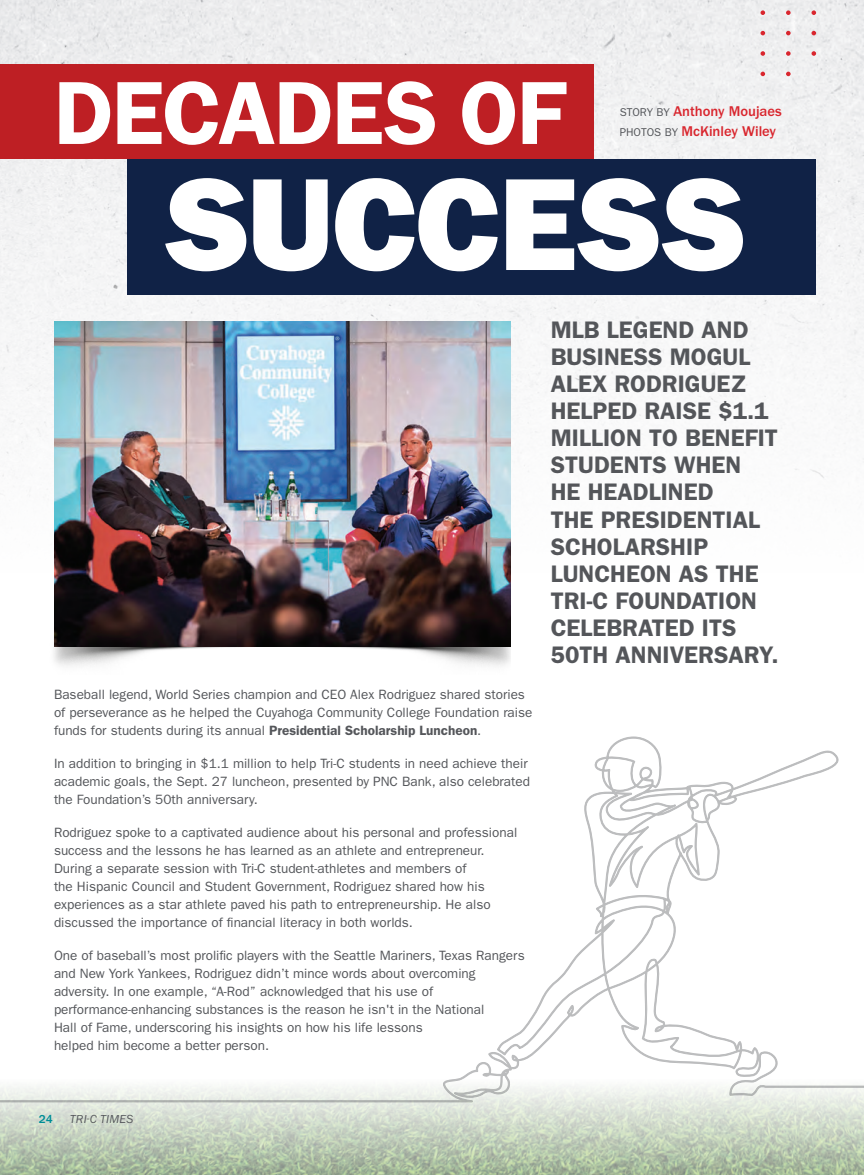
<style>
.page{position:relative;width:864px;height:1175px;background:#fff}
.page>*{position:absolute;margin:0;border:0;box-sizing:border-box;transform-origin:0 0}
.Decades_of_Success_Title{font:132px "ITC Franklin Gothic Std Hvy";letter-spacing:-.025em;color:#fff}
.Decades_of_Success_Title-2{font:600 90px "ITC Franklin Gothic Std";letter-spacing:-.02em;color:#fff}
.Subtitle_Caps_H2{font:600 24px/27px "ITC Franklin Gothic Std";color:#54565a}
.Story_Photos_By{font:500 14.7px "ITC Franklin Gothic Std";color:#d9262e}
.BODY_COPY{font:13.5px/18px "ITC Franklin Gothic Std";color:#54565a}
.t1{font:italic 12px "ITC Franklin Gothic Std";letter-spacing:.02em;color:#54565a}
.t2{font:500 12px "ITC Franklin Gothic Std";color:#008d97}
.s1{font-weight:400;font-size:11.4px;color:#54565a}
.s2{font-weight:600}
</style>
<div class="page">
<img style="left:0;top:0;width:864px;height:496px">
<img style="left:0;top:1102px;width:864px;height:72px">
<img style="left:54px;top:646px;width:457px;height:20px">
<svg style="left:0;top:736px;width:864px;height:366px"></svg>
<svg style="left:812px;top:0;width:4px;height:56px"></svg>
<svg style="left:786px;top:0;width:5px;height:76px"></svg>
<svg style="left:761px;top:0;width:4px;height:76px"></svg>
<div style="left:0;top:65px;width:594px;height:94px;background:#be1f24"></div>
<div style="left:127px;top:159px;width:689px;height:135px;background:#102246"></div>
<img style="left:54px;top:322px;width:457px;height:324px">
<h1 class="Decades_of_Success_Title-2" style="left:54px;top:60px;width:513px">DECADES OF</h1>
<h1 class="Decades_of_Success_Title" style="left:164px;top:147px;width:585px">SUCCESS</h1>
<p class="Story_Photos_By" style="left:620px;top:103px;width:164px"><span class="s1">STORY BY</span> Anthony Moujaes</p>
<p class="Story_Photos_By" style="left:620px;top:123px;width:158px"><span class="s1">PHOTOS BY</span> McKinley Wiley</p>
<p class="BODY_COPY" style="left:54px;top:685px;width:480px">Baseball legend, World Series champion and CEO Alex Rodriguez shared stories of perseverance as he helped the Cuyahoga Community College Foundation raise funds for students during its annual <span class="s2">Presidential Scholarship Luncheon</span>.</p>
<p class="BODY_COPY" style="left:54px;top:754px;width:478px">In addition to bringing in $1.1 million to help Tri-C students in need achieve their academic goals, the Sept. 27 luncheon, presented by PNC Bank, also celebrated the Foundation’s 50th anniversary.</p>
<p class="BODY_COPY" style="left:54px;top:823px;width:465px">Rodriguez spoke to a captivated audience about his personal and professional success and the lessons he has learned as an athlete and entrepreneur.<br>During a separate session with Tri-C student-athletes and members of<br>the Hispanic Council and Student Government, Rodriguez shared how his experiences as a star athlete paved his path to entrepreneurship. He also discussed the importance of financial literacy in both worlds.</p>
<p class="BODY_COPY" style="left:54px;top:946px;width:472px">One of baseball’s most prolific players with the Seattle Mariners, Texas Rangers and New York Yankees, Rodriguez didn’t mince words about overcoming adversity. In one example, “A-Rod” acknowledged that his use of performance-enhancing substances is the reason he isn't in the National<br>Hall of Fame, underscoring his insights on how his life lessons<br>helped him become a better person.</p>
<h2 class="Subtitle_Caps_H2" style="left:551px;top:317px;width:229px">MLB LEGEND AND<br>BUSINESS MOGUL<br>ALEX RODRIGUEZ<br>HELPED RAISE $1.1<br>MILLION TO BENEFIT<br>STUDENTS WHEN<br>HE HEADLINED<br>THE PRESIDENTIAL<br>SCHOLARSHIP<br>LUNCHEON AS THE<br>TRI-C FOUNDATION<br>CELEBRATED ITS<br>50TH ANNIVERSARY.</h2>
<p class="t2" style="left:39px;top:1112px;width:16px">24</p>
<p class="t1" style="left:70px;top:1112px;width:65px">TRI-C TIMES</p>
</div>
